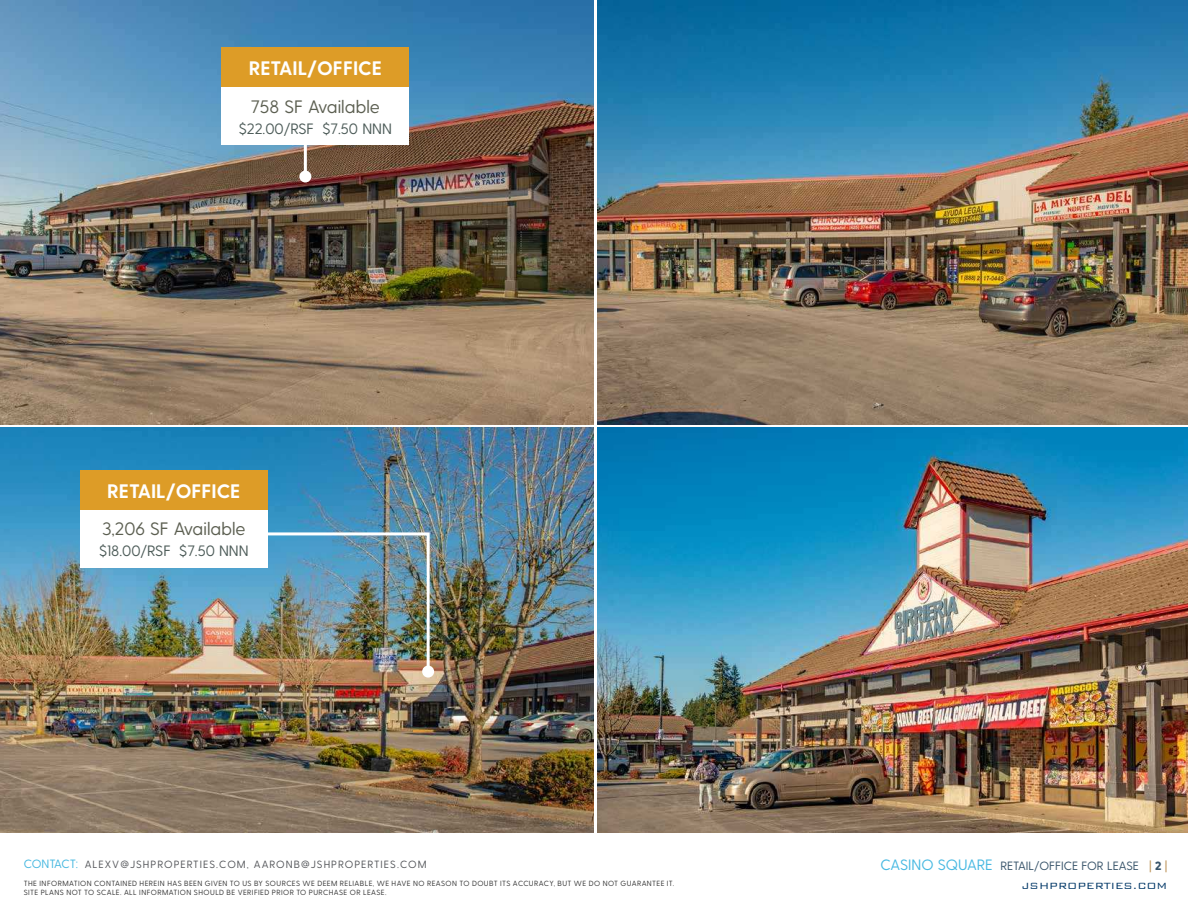
<style>
.page{position:relative;width:1188px;height:918px;background:#fff}
.page>*{position:absolute;margin:0;border:0;box-sizing:border-box;transform-origin:0 0}
.t1{font:700 19.5px "Greycliff CF";color:#fff}
.t2{font:18px "Greycliff CF";color:#5c5f51}
.t3{font:15px "Greycliff CF";color:#4c5b58}
.t4{font:12px "Greycliff CF";color:#38546a}
.t5{font:300 12px "Bank Gothic BT";color:#003767}
.t6{font:10.5px "Greycliff CF";letter-spacing:.1em;color:#54565a}
.t7{font:7.5px/9px "Greycliff CF";letter-spacing:.05em;color:#333}
.s1{font-size:12px;color:#47b8e0}
.s2{font-size:15px;color:#48b9e2}
.s3{color:#b88c4d}
.s4{font-weight:800}
</style>
<div class="page">
<img style="left:0;top:0;width:594px;height:425px">
<img style="left:0;top:427px;width:594px;height:406px">
<img style="left:598px;top:0;width:590px;height:425px">
<img style="left:598px;top:427px;width:590px;height:406px">
<img style="left:258px;top:531px;width:173px;height:144px">
<div style="left:422px;top:666px;width:12px;height:12px;background:#fff;border-radius:50%"></div>
<div style="left:80px;top:470px;width:188px;height:40px;background:#dd9c27"></div>
<div style="left:80px;top:510px;width:188px;height:57px;background:#fff"></div>
<div style="left:221px;top:48px;width:188px;height:39px;background:#dd9c27"></div>
<div style="left:221px;top:87px;width:188px;height:58px;background:#fff"></div>
<hr style="left:304px;top:143px;width:3px;height:34px;background:#fff">
<div style="left:299px;top:171px;width:12px;height:12px;background:#fff;border-radius:50%"></div>
<p class="t1" style="left:249px;top:57px;width:135px">RETAIL/OFFICE</p>
<p class="t2" style="left:251px;top:96px;width:131px">758 SF Available</p>
<p class="t3" style="left:239px;top:120px;width:155px">$22.00/RSF $7.50 NNN</p>
<p class="t1" style="left:107px;top:479px;width:135px">RETAIL/OFFICE</p>
<p class="t2" style="left:102px;top:518px;width:145px">3,206 SF Available</p>
<p class="t3" style="left:99px;top:542px;width:151px">$18.00/RSF $7.50 NNN</p>
<h3 class="t6" style="left:24px;top:858px;width:404px"><span class="s1">CONTACT:</span> ALEXV@JSHPROPERTIES.COM, AARONB@JSHPROPERTIES.COM</h3>
<h3 class="t4" style="left:881px;top:859px;width:288px"><span class="s2">CASINO SQUARE</span> RETAIL/OFFICE FOR LEASE <span class="s3">|</span> <span class="s4">2</span> <span class="s3">|</span></h3>
<p class="t7" style="left:24px;top:878px;width:652px">THE INFORMATION CONTAINED HEREIN HAS BEEN GIVEN TO US BY SOURCES WE DEEM RELIABLE, WE HAVE NO REASON TO DOUBT ITS ACCURACY, BUT WE DO NOT GUARANTEE IT.<br>SITE PLANS NOT TO SCALE. ALL INFORMATION SHOULD BE VERIFIED PRIOR TO PURCHASE OR LEASE.</p>
<h3 class="t5" style="left:1022px;top:879px;width:147px">JSHPROPERTIES.COM</h3>
</div>
